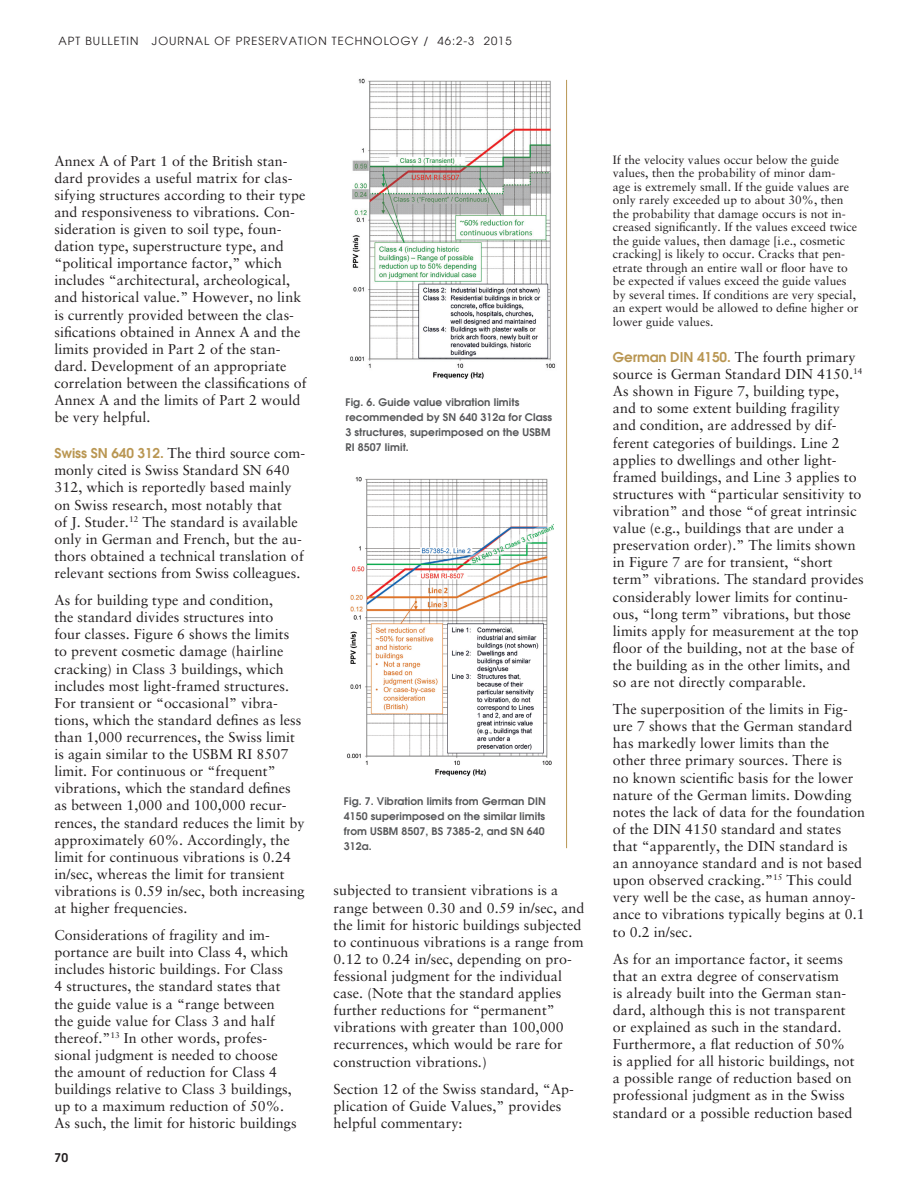
<style>
.page{position:relative;width:918px;height:1188px;background:#fff}
.page>*{position:absolute;margin:0;border:0;box-sizing:border-box;transform-origin:0 0}
.t1{font:14.25px/17.1px "Sabon";letter-spacing:.005em;color:#231f20}
.t2{font:12px/13.5px "Sabon";letter-spacing:.005em;color:#231f20}
.t3{font:600 12px "Avant Garde";color:#231f20}
.t4{font:11.25px "Avant Garde";letter-spacing:.09em;color:#231f20}
.t5{font:600 10.5px/15px "Avant Garde";letter-spacing:.01em;color:#57585a}
.s1{font-family:"Avant Garde";font-weight:600;font-size:13.5px;color:#b99652}
</style>
<div class="page">
<img style="left:350px;top:78px;width:206px;height:301px">
<img style="left:347px;top:476px;width:206px;height:300px">
<hr style="left:566px;top:80px;width:1px;height:768px;background:#b99652">
<p class="t4" style="left:58px;top:34px;width:454px">APT BULLETIN JOURNAL OF PRESERVATION TECHNOLOGY / 46:2-3 2015</p>
<p class="t1" style="left:54px;top:152px;width:254px">Annex A of Part 1 of the British stan&shy;dard provides a useful matrix for clas&shy;sifying structures according to their type and responsiveness to vibrations. Con&shy;sideration is given to soil type, foun&shy;dation type, superstructure type, and “political importance factor,” which includes “architectural, archeological, and historical value.” However, no link is currently provided between the clas&shy;sifications obtained in Annex A and the limits provided in Part 2 of the stan&shy;dard. Development of an appropriate correlation between the classifications of Annex A and the limits of Part 2 would be very helpful.</p>
<p class="t1" style="left:54px;top:444px;width:252px"><span class="s1">Swiss SN 640 312.</span> The third source com&shy;monly cited is Swiss Standard SN 640<br>312, which is reportedly based mainly on Swiss research, most notably that<br>of J. Studer.<sup>12</sup> The standard is available only in German and French, but the au&shy;thors obtained a technical translation of relevant sections from Swiss colleagues.</p>
<p class="t1" style="left:54px;top:591px;width:252px">As for building type and condition,<br>the standard divides structures into<br>four classes. Figure 6 shows the limits to prevent cosmetic damage (hairline cracking) in Class 3 buildings, which includes most light-framed structures.<br>For transient or “occasional” vibra&shy;tions, which the standard defines as less than 1,000 recurrences, the Swiss limit is again similar to the USBM RI 8507 limit. For continuous or “frequent” vibrations, which the standard defines as between 1,000 and 100,000 recur&shy;rences, the standard reduces the limit by approximately 60%. Accordingly, the limit for continuous vibrations is 0.24 in/sec, whereas the limit for transient vibrations is 0.59 in/sec, both increasing at higher frequencies.</p>
<p class="t1" style="left:54px;top:926px;width:243px">Considerations of fragility and im&shy;portance are built into Class 4, which includes historic buildings. For Class<br>4 structures, the standard states that the guide value is a “range between the guide value for Class 3 and half thereof.”<sup>13</sup> In other words, profes&shy;sional judgment is needed to choose the amount of reduction for Class 4 buildings relative to Class 3 buildings, up to a maximum reduction of 50%.<br>As such, the limit for historic buildings</p>
<p class="t3" style="left:54px;top:1149px;width:15px">70</p>
<p class="t5" style="left:345px;top:394px;width:208px">Fig. 6. Guide value vibration limits recommended by SN 640 312a for Class<br>3 structures, superimposed on the USBM<br>RI 8507 limit.</p>
<p class="t5" style="left:344px;top:793px;width:203px;text-align:justify">Fig. 7. Vibration limits from German DIN 4150 superimposed on the similar limits from USBM 8507, BS 7385-2, and SN 640<br>312a.</p>
<p class="t1" style="left:333px;top:881px;width:252px">subjected to transient vibrations is a range between 0.30 and 0.59 in/sec, and the limit for historic buildings subjected to continuous vibrations is a range from 0.12 to 0.24 in/sec, depending on pro&shy;fessional judgment for the individual case. (Note that the standard applies further reductions for “permanent” vibrations with greater than 100,000 recurrences, which would be rare for construction vibrations.)</p>
<p class="t1" style="left:333px;top:1079px;width:242px">Section 12 of the Swiss standard, “Ap&shy;plication of Guide Values,” provides helpful commentary:</p>
<p class="t2" style="left:612px;top:153px;width:247px">If the velocity values occur below the guide values, then the probability of minor dam-<br>age is extremely small. If the guide values are only rarely exceeded up to about 30%, then the probability that damage occurs is not in&shy;creased significantly. If the values exceed twice the guide values, then damage [i.e., cosmetic cracking] is likely to occur. Cracks that pen&shy;etrate through an entire wall or floor have to be expected if values exceed the guide values by several times. If conditions are very special, an expert would be allowed to define higher or lower guide values.</p>
<p class="t1" style="left:612px;top:348px;width:252px"><span class="s1">German DIN 4150.</span> The fourth primary source is German Standard DIN 4150.<sup>14<br></sup>As shown in Figure 7, building type, and to some extent building fragility and condition, are addressed by dif&shy;ferent categories of buildings. Line 2 applies to dwellings and other light&shy;framed buildings, and Line 3 applies to structures with “particular sensitivity to vibration” and those “of great intrinsic value (e.g., buildings that are under a preservation order).” The limits shown in Figure 7 are for transient, “short term” vibrations. The standard provides considerably lower limits for continu&shy;ous, “long term” vibrations, but those limits apply for measurement at the top floor of the building, not at the base of the building as in the other limits, and so are not directly comparable.</p>
<p class="t1" style="left:612px;top:700px;width:253px">The superposition of the limits in Fig&shy;ure 7 shows that the German standard has markedly lower limits than the other three primary sources. There is<br>no known scientific basis for the lower nature of the German limits. Dowding notes the lack of data for the foundation of the DIN 4150 standard and states that “apparently, the DIN standard is an annoyance standard and is not based upon observed cracking.”<sup>15</sup> This could very well be the case, as human annoy&shy;ance to vibrations typically begins at 0.1 to 0.2 in/sec.</p>
<p class="t1" style="left:612px;top:949px;width:243px">As for an importance factor, it seems that an extra degree of conservatism<br>is already built into the German stan&shy;dard, although this is not transparent or explained as such in the standard.<br>Furthermore, a flat reduction of 50% is applied for all historic buildings, not a possible range of reduction based on professional judgment as in the Swiss standard or a possible reduction based</p>
</div>
